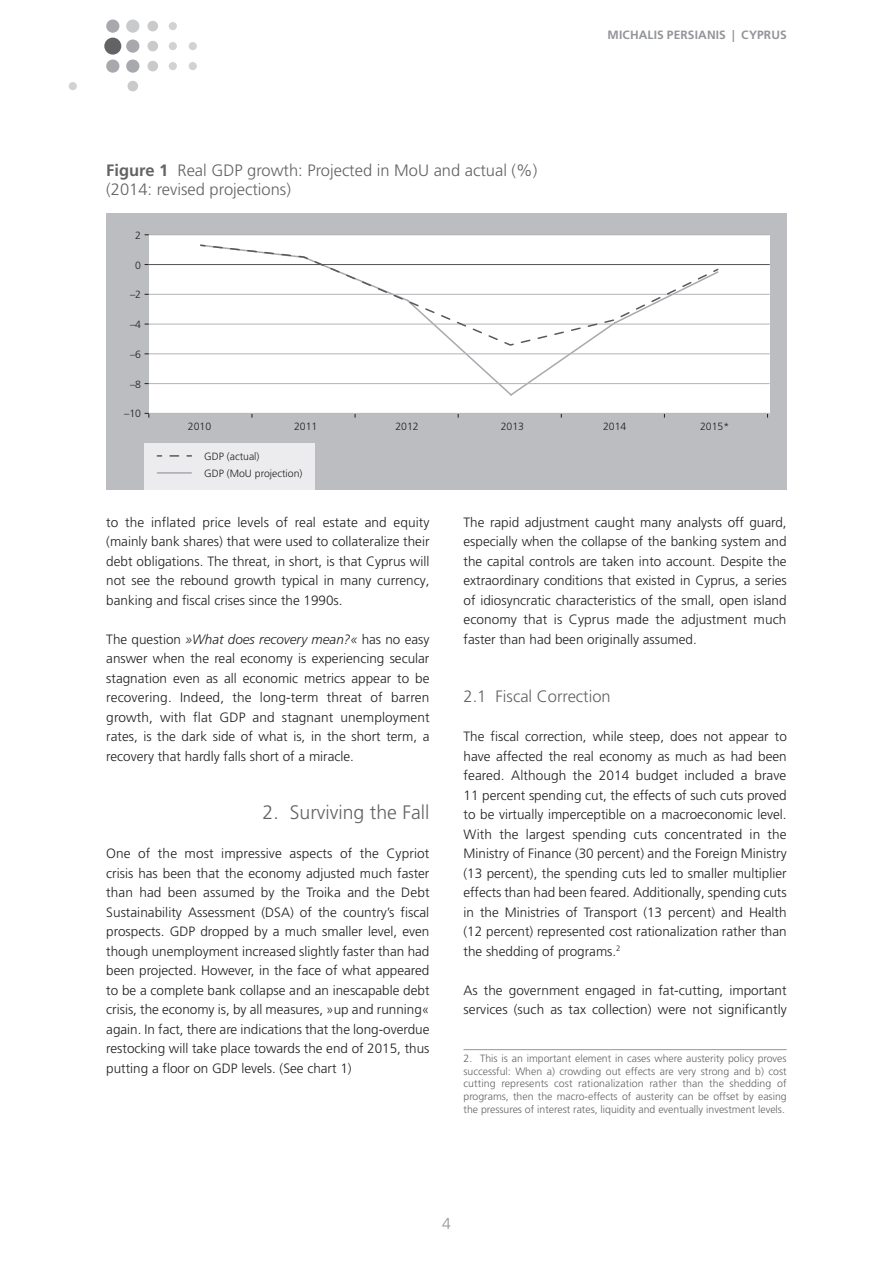
<style>
.page{position:relative;width:893px;height:1263px;background:#fff}
.page>*{position:absolute;margin:0;border:0;box-sizing:border-box;transform-origin:0 0}
.t1{font:300 19.5px "Frutiger LT Pro";color:#636366}
._330_B_U{font:300 16.5px/19.5px "Frutiger LT Pro";color:#636366}
._900_KT_Pagina{font:300 15.75px "Frutiger LT Pro";color:#939598}
._201_Standard_O{font:300 13.5px/19.5px "Frutiger LT Pro";color:#231f20;text-align:justify}
._200_Standard{font:300 13.5px/19.5px "Frutiger LT Pro";color:#231f20;text-align:justify}
._901_KT_1{font:700 12px "Frutiger LT Pro";color:#939598}
._380_Fussnote{font:300 10.5px/12.6px "Frutiger LT Pro";color:#636366;text-align:justify}
.t2{font:300 10.5px "Frutiger LT Pro";color:#231f20}
.s1{font-weight:700}
.s2{font-style:italic}
</style>
<div class="page">
<div style="left:104px;top:38px;width:17px;height:17px;background:#636366;border-radius:50%"></div>
<div style="left:69px;top:82px;width:8px;height:8px;background:#d1d2d4;border-radius:50%"></div>
<div style="left:127px;top:81px;width:11px;height:10px;background:#c9cacc;border-radius:50%"></div>
<div style="left:169px;top:22px;width:8px;height:8px;background:#d1d2d4;border-radius:50%"></div>
<div style="left:147px;top:21px;width:11px;height:10px;background:#c9cacc;border-radius:50%"></div>
<div style="left:189px;top:42px;width:8px;height:8px;background:#d1d2d4;border-radius:50%"></div>
<div style="left:169px;top:42px;width:8px;height:8px;background:#d1d2d4;border-radius:50%"></div>
<div style="left:147px;top:41px;width:11px;height:10px;background:#c9cacc;border-radius:50%"></div>
<div style="left:189px;top:62px;width:8px;height:8px;background:#d1d2d4;border-radius:50%"></div>
<div style="left:169px;top:62px;width:8px;height:8px;background:#d1d2d4;border-radius:50%"></div>
<div style="left:147px;top:61px;width:11px;height:10px;background:#c9cacc;border-radius:50%"></div>
<div style="left:126px;top:20px;width:13px;height:13px;background:#c9cacc;border-radius:50%"></div>
<div style="left:106px;top:20px;width:13px;height:13px;background:#a8a9ad;border-radius:50%"></div>
<div style="left:126px;top:39px;width:13px;height:14px;background:#a8a9ad;border-radius:50%"></div>
<div style="left:126px;top:59px;width:13px;height:14px;background:#a8a9ad;border-radius:50%"></div>
<div style="left:106px;top:59px;width:13px;height:14px;background:#a8a9ad;border-radius:50%"></div>
<hr style="left:463px;top:1049px;width:324px;height:1px;background:#939598">
<div style="left:106px;top:213px;width:681px;height:277px;background:#bcbdc0"></div>
<div style="left:149px;top:235px;width:621px;height:178px;background:#fff"></div>
<svg style="left:199px;top:245px;width:521px;height:151px"></svg>
<hr style="left:149px;top:413px;width:621px;height:1px;background:#b2b3b7">
<hr style="left:149px;top:383px;width:621px;height:1px;background:#b2b3b7">
<hr style="left:149px;top:353px;width:621px;height:1px;background:#b2b3b7">
<hr style="left:149px;top:324px;width:621px;height:1px;background:#b2b3b7">
<hr style="left:149px;top:294px;width:621px;height:1px;background:#b2b3b7">
<hr style="left:149px;top:234px;width:621px;height:1px;background:#b2b3b7">
<hr style="left:149px;top:264px;width:621px;height:1px;background:#57585a">
<svg style="left:712px;top:267px;width:8px;height:6px"></svg>
<svg style="left:208px;top:245px;width:500px;height:102px"></svg>
<svg style="left:199px;top:244px;width:8px;height:3px"></svg>
<div style="left:145px;top:443px;width:170px;height:47px;background:#ececee"></div>
<svg style="left:170px;top:455px;width:21px;height:2px"></svg>
<hr style="left:157px;top:472px;width:34px;height:2px;background:#a8a9ad">
<p class="_901_KT_1" style="left:608px;top:28px;width:19px">MICHALIS</p>
<p class="_901_KT_1" style="left:667px;top:28px;width:15px">PERSIANIS</p>
<p class="_901_KT_1" style="left:732px;top:28px;width:26px">| CYPRUS</p>
<p class="_330_B_U" style="left:106px;top:160px;width:432px"><span class="s1">FIGURE 1</span> Real GDP growth: Projected in MoU and actual (%) (2014: revised projections)</p>
<p class="t2" style="left:135px;top:229px;width:7px">2</p>
<p class="t2" style="left:135px;top:259px;width:7px">0</p>
<p class="t2" style="left:130px;top:289px;width:13px">–2</p>
<p class="t2" style="left:130px;top:318px;width:13px">–4</p>
<p class="t2" style="left:130px;top:348px;width:13px">–6</p>
<p class="t2" style="left:130px;top:378px;width:13px">–8</p>
<p class="t2" style="left:124px;top:407px;width:18px">–10</p>
<p class="t2" style="left:188px;top:421px;width:25px">2010</p>
<p class="t2" style="left:294px;top:421px;width:25px">2011</p>
<p class="t2" style="left:395px;top:421px;width:25px">2012</p>
<p class="t2" style="left:501px;top:421px;width:25px">2013</p>
<p class="t2" style="left:603px;top:421px;width:25px">2014</p>
<p class="t2" style="left:700px;top:421px;width:31px">2015*</p>
<p class="t2" style="left:204px;top:467px;width:100px">GDP (MoU projection)</p>
<p class="t2" style="left:204px;top:450px;width:57px">GDP (actual)</p>
<p class="_201_Standard_O" style="left:106px;top:512px;width:325px">to the inflated price levels of real estate and equity (mainly bank shares) that were used to collateralize their debt obligations. The threat, in short, is that Cyprus will not see the rebound growth typical in many currency, banking and fiscal crises since the 1990s.</p>
<p class="_200_Standard" style="left:106px;top:629px;width:325px">The question <span class="s2">»What does recovery mean?«</span> has no easy answer when the real economy is experiencing secular stagnation even as all economic metrics appear to be recovering. Indeed, the long-term threat of barren growth, with flat GDP and stagnant unemployment rates, is the dark side of what is, in the short term, a recovery that hardly falls short of a miracle.</p>
<p class="t1" style="left:263px;top:801px;width:168px">2. Surviving the Fall</p>
<p class="_201_Standard_O" style="left:106px;top:844px;width:325px">One of the most impressive aspects of the Cypriot crisis has been that the economy adjusted much faster than had been assumed by the Troika and the Debt Sustainability Assessment (DSA) of the country’s fiscal prospects. GDP dropped by a much smaller level, even though unemployment increased slightly faster than had been projected. However, in the face of what appeared to be a complete bank collapse and an inescapable debt crisis, the economy is, by all measures, »up and running« again. In fact, there are indications that the long-overdue restocking will take place towards the end of 2015, thus putting a floor on GDP levels. (See chart 1)</p>
<p class="_200_Standard" style="left:463px;top:512px;width:325px">The rapid adjustment caught many analysts off guard, especially when the collapse of the banking system and the capital controls are taken into account. Despite the extraordinary conditions that existed in Cyprus, a series of idiosyncratic characteristics of the small, open island economy that is Cyprus made the adjustment much faster than had been originally assumed.</p>
<p class="_330_B_U" style="left:463px;top:687px;width:149px">2.1 Fiscal Correction</p>
<p class="_201_Standard_O" style="left:463px;top:727px;width:325px">The fiscal correction, while steep, does not appear to have affected the real economy as much as had been feared. Although the 2014 budget included a brave 11 percent spending cut, the effects of such cuts proved to be virtually imperceptible on a macroeconomic level.<br>With the largest spending cuts concentrated in the Ministry of Finance (30 percent) and the Foreign Ministry (13 percent), the spending cuts led to smaller multiplier effects than had been feared. Additionally, spending cuts in the Ministries of Transport (13 percent) and Health (12 percent) represented cost rationalization rather than the shedding of programs.<sup>2</sup></p>
<p class="_200_Standard" style="left:463px;top:980px;width:325px">As the government engaged in fat-cutting, important services (such as tax collection) were not significantly</p>
<p class="_380_Fussnote" style="left:463px;top:1052px;width:325px">2. This is an important element in cases where austerity policy proves successful: When a) crowding out effects are very strong and b) cost cutting represents cost rationalization rather than the shedding of programs, then the macro-effects of austerity can be offset by easing the pressures of interest rates, liquidity and eventually investment levels.</p>
<p class="_900_KT_Pagina" style="left:442px;top:1214px;width:10px">4</p>
</div>
